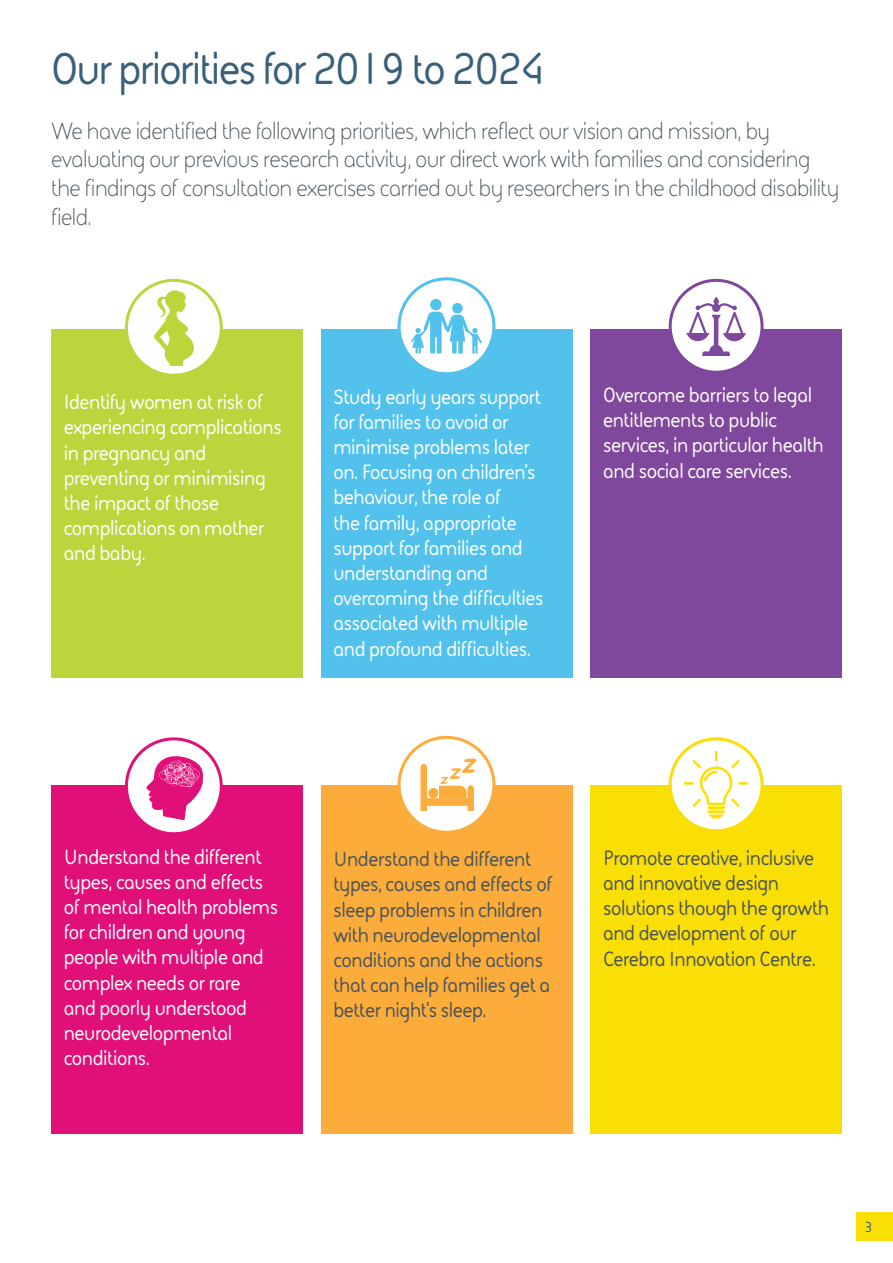
<style>
.page{position:relative;width:893px;height:1263px;background:#fff}
.page>*{position:absolute;margin:0;border:0;box-sizing:border-box;transform-origin:0 0}
.t1{font:700 45px "FS Sophie";letter-spacing:-.04em;color:#38607a}
.t2{font:24px/28.8px "FS Sophie";letter-spacing:-.02em;color:#49545a}
.t3{font:700 21px/25.2px "FS Sophie";letter-spacing:-.02em;color:#fff}
.t4{font:700 21px/25.2px "FS Sophie";letter-spacing:-.02em;color:#49545a}
.t5{font:700 15px "FS Sophie";color:#38607a}
.t6{font:italic 700 14.85px "Gosmick Sans";color:#fbac3b}
</style>
<div class="page">
<div style="left:51px;top:329px;width:252px;height:348px;background:#bcd53d"></div>
<div style="left:321px;top:329px;width:251px;height:348px;background:#52c2ec"></div>
<div style="left:590px;top:329px;width:252px;height:348px;background:#80489c"></div>
<div style="left:51px;top:785px;width:252px;height:348px;background:#e10f78"></div>
<div style="left:321px;top:785px;width:251px;height:348px;background:#fbac3b"></div>
<div style="left:590px;top:785px;width:252px;height:348px;background:#fadf06"></div>
<div style="left:856px;top:1212px;width:37px;height:28px;background:#fadf06"></div>
<svg style="left:670px;top:739px;width:92px;height:92px;fill:#fff"></svg>
<svg style="left:709px;top:814px;width:14px;height:5px"></svg>
<hr style="left:707px;top:806px;width:18px;height:3px;background:#fdde00;border-radius:2px">
<hr style="left:707px;top:810px;width:18px;height:3px;background:#fdde00;border-radius:2px">
<svg style="left:683px;top:751px;width:66px;height:56px"></svg>
<div style="left:669px;top:737px;width:94px;height:95px;border:3px solid #fadf06;border-radius:50%"></div>
<div style="left:670px;top:280px;width:92px;height:92px;background:#fff;border-radius:50%"></div>
<svg style="left:686px;top:296px;width:60px;height:60px"></svg>
<div style="left:669px;top:279px;width:94px;height:95px;border:3px solid #80489c;border-radius:50%"></div>
<div style="left:399px;top:737px;width:95px;height:95px;background:#fff;border-radius:50%"></div>
<svg style="left:420px;top:764px;width:54px;height:47px"></svg>
<div style="left:398px;top:736px;width:97px;height:98px;border:3px solid #fbac3b;border-radius:50%"></div>
<div style="left:399px;top:279px;width:95px;height:95px;background:#fff;border-radius:50%"></div>
<div style="left:430px;top:299px;width:12px;height:11px;background:#52c2ec;border-radius:50%"></div>
<div style="left:452px;top:303px;width:11px;height:11px;background:#52c2ec;border-radius:50%"></div>
<svg style="left:411px;top:312px;width:71px;height:42px"></svg>
<div style="left:398px;top:277px;width:97px;height:98px;border:3px solid #52c2ec;border-radius:50%"></div>
<div style="left:126px;top:739px;width:95px;height:95px;background:#fff;border-radius:50%"></div>
<svg style="left:146px;top:752px;width:60px;height:68px"></svg>
<div style="left:125px;top:737px;width:98px;height:98px;border:3px solid #e10f78;border-radius:50%"></div>
<div style="left:126px;top:280px;width:95px;height:95px;background:#fff;border-radius:50%"></div>
<svg style="left:154px;top:290px;width:40px;height:76px"></svg>
<div style="left:125px;top:279px;width:98px;height:98px;border:3px solid #bcd53d;border-radius:50%"></div>
<h1 class="t1" style="left:51px;top:39px;width:496px">Our priorities for 2019 to 2024</h1>
<p class="t2" style="left:51px;top:116px;width:790px">We have identified the following priorities, which reflect our vision and mission, by evaluating our previous research activity, our direct work with families and considering the findings of consultation exercises carried out by researchers in the childhood disability field.</p>
<p class="t3" style="left:64px;top:389px;width:220px">Identify women at risk of experiencing complications in pregnancy and preventing or minimising the impact of those complications on mother and baby.</p>
<p class="t3" style="left:333px;top:383px;width:212px">Study early years support for families to avoid or minimise problems later on. Focusing on children’s behaviour, the role of<br>the family, appropriate support for families and understanding and overcoming the difficulties associated with multiple and profound difficulties.</p>
<p class="t3" style="left:603px;top:382px;width:222px">Overcome barriers to legal entitlements to public services, in particular health and social care services.</p>
<p class="t6" style="left:440px;top:770px;width:36px">z<sup>z</sup><sup>z</sup></p>
<p class="t3" style="left:64px;top:843px;width:216px">Understand the different types, causes and effects of mental health problems for children and young people with multiple and complex needs or rare<br>and poorly understood neurodevelopmental conditions.</p>
<p class="t4" style="left:333px;top:846px;width:221px">Understand the different types, causes and effects of sleep problems in children with neurodevelopmental conditions and the actions that can help families get a better night’s sleep.</p>
<p class="t4" style="left:603px;top:844px;width:228px">Promote creative, inclusive and innovative design solutions though the growth and development of our<br>Cerebra Innovation Centre.</p>
<p class="t5" style="left:865px;top:1217px;width:10px">3</p>
</div>
